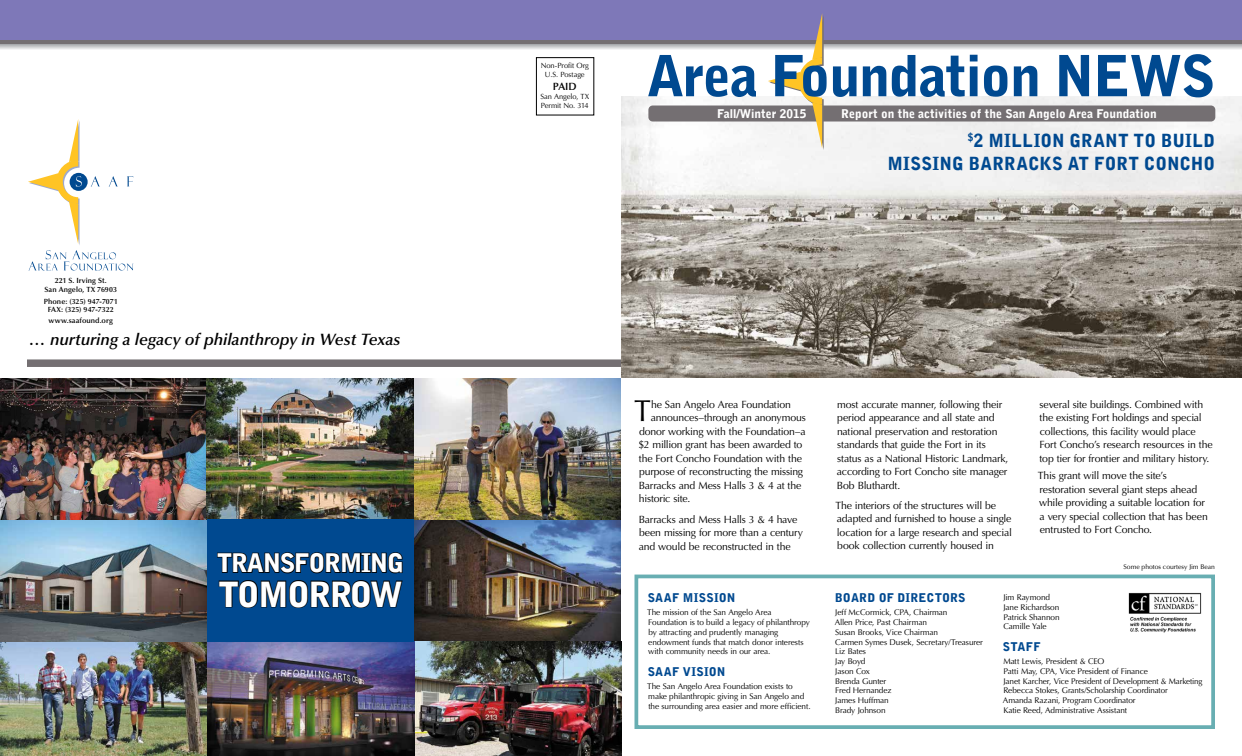
<style>
.page{position:relative;width:1242px;height:756px;background:#fff}
.page>*{position:absolute;margin:0;border:0;box-sizing:border-box;transform-origin:0 0}
.t1{font:900 56.25px "Bell Gothic";letter-spacing:-.025em;color:#004990}
.t2{font:900 34.5px "Bell Gothic";letter-spacing:-.05em;color:#fff}
.t3{font:30.22px "Optima";color:#000}
.t4{font:900 25.5px "Bell Gothic";letter-spacing:-.05em;color:#fff}
.t5{font:900 18px/22.5px "Bell Gothic";letter-spacing:.01em;color:#004990;text-align:right}
.t6{font:italic 600 16.5px "Optima";letter-spacing:-.005em;color:#000}
.t7{font:900 12px "Bell Gothic";color:#fff}
.t8{font:900 12px "Bell Gothic";letter-spacing:.02em;color:#004990}
.t9{font:10.5px/13.5px "Optima";letter-spacing:-.015em;color:#000}
.t10{font:600 10.5px "Optima";color:#000}
.t11{font:8.25px/9.8px "Optima";letter-spacing:-.015em;color:#000}
.t12{font:600 7.5px/8.6px "Optima";letter-spacing:.005em;color:#000;text-align:center}
.t13{font:7.5px/9px "Optima";letter-spacing:-.005em;color:#000;text-align:center}
.t14{font:6.75px "Optima";color:#000}
</style>
<div class="page">
<div style="left:27px;top:359px;width:594px;height:8px;background:#746f72"></div>
<svg style="left:28px;top:119px;width:106px;height:152px"></svg>
<div style="left:634px;top:575px;width:581px;height:154px;border:4px solid #68aeb2"></div>
<img style="left:1128px;top:593px;width:74px;height:40px">
<img style="left:0;top:378px;width:621px;height:142px">
<img style="left:414px;top:520px;width:207px;height:236px">
<img style="left:0;top:642px;width:414px;height:114px">
<img style="left:0;top:520px;width:207px;height:122px">
<img style="left:621px;top:96px;width:621px;height:282px">
<div style="left:207px;top:519px;width:207px;height:123px;background:#004990"></div>
<svg style="left:217px;top:552px;width:186px;height:56px"></svg>
<div style="left:536px;top:57px;width:58px;height:58px;border:1px solid #000"></div>
<div style="left:0;top:0;width:1242px;height:41px;background:#7e78b8"></div>
<svg style="left:0;top:44px;width:1242px;height:5px;background:#c6c7c9"></svg>
<hr style="left:0;top:40px;width:1242px;height:4px;background:#746f72">
<div style="left:648px;top:106px;width:567px;height:16px;background:#746f72;border-radius:4px"></div>
<svg style="left:768px;top:13px;width:56px;height:137px"></svg>
<p class="t12" style="left:44px;top:276px;width:74px">221 S. Irving St.<br>San Angelo, TX 76903</p>
<p class="t12" style="left:44px;top:297px;width:75px">Phone: (325) 947-7071<br>FAX: (325) 947-7322</p>
<p class="t12" style="left:48px;top:316px;width:66px">www.saafound.org</p>
<h3 class="t6" style="left:29px;top:330px;width:373px">… nurturing a legacy of philanthropy in West Texas</h3>
<h3 class="t4" style="left:217px;top:548px;width:189px">TRANSFORMING</h3>
<h2 class="t2" style="left:218px;top:574px;width:186px">TOMORROW</h2>
<p class="t13" style="left:541px;top:61px;width:50px">Non-Profit Org<br>U.S. Postage</p>
<p class="t10" style="left:553px;top:81px;width:25px">PAID</p>
<p class="t13" style="left:540px;top:92px;width:50px;text-align:left">San Angelo, TX<br>Permit No. 314</p>
<h1 class="t1" style="left:647px;top:43px;width:570px">Area Foundation NEWS</h1>
<p class="t7" style="left:717px;top:106px;width:91px">Fall/Winter 2015</p>
<p class="t7" style="left:841px;top:106px;width:317px">Report on the activities of the San Angelo Area Foundation</p>
<h3 class="t5" style="left:887px;top:130px;width:329px"><sup>$</sup>2 MILLION GRANT TO BUILD<br>MISSING BARRACKS AT FORT CONCHO</h3>
<h3 class="t3" style="left:634px;top:394px;width:18px">T</h3>
<p class="t9" style="left:651px;top:398px;width:141px">he San Angelo Area Foundation</p>
<p class="t9" style="left:651px;top:411px;width:156px">announces–through an anonymous</p>
<p class="t9" style="left:639px;top:425px;width:168px">donor working with the Foundation–a</p>
<p class="t9" style="left:638px;top:438px;width:165px">$2 million grant has been awarded to</p>
<p class="t9" style="left:639px;top:452px;width:165px">the Fort Concho Foundation with the</p>
<p class="t9" style="left:639px;top:465px;width:166px">purpose of reconstructing the missing</p>
<p class="t9" style="left:639px;top:479px;width:164px">Barracks and Mess Halls 3 &amp; 4 at the</p>
<p class="t9" style="left:639px;top:492px;width:53px">historic site.</p>
<p class="t9" style="left:639px;top:512px;width:166px">Barracks and Mess Halls 3 &amp; 4 have been missing for more than a century and would be reconstructed in the</p>
<p class="t8" style="left:648px;top:591px;width:89px">SAAF MISSION</p>
<p class="t11" style="left:647px;top:608px;width:164px">The mission of the San Angelo Area Foundation is to build a legacy of philanthropy by attracting and prudently managing endowment funds that match donor interests with community needs in our area.</p>
<p class="t8" style="left:648px;top:665px;width:79px">SAAF VISION</p>
<p class="t11" style="left:647px;top:682px;width:165px">The San Angelo Area Foundation exists to make philanthropic giving in San Angelo and the surrounding area easier and more efficient.</p>
<p class="t9" style="left:837px;top:397px;width:173px">most accurate manner, following their period appearance and all state and national preservation and restoration standards that guide the Fort in its status as a National Historic Landmark, according to Fort Concho site manager Bob Bluthardt.</p>
<p class="t9" style="left:835px;top:499px;width:178px">The interiors of the structures will be adapted and furnished to house a single location for a large research and special book collection currently housed in</p>
<p class="t9" style="left:1039px;top:397px;width:175px">several site buildings. Combined with the existing Fort holdings and special collections, this facility would place Fort Concho’s research resources in the top tier for frontier and military history.</p>
<p class="t9" style="left:1038px;top:469px;width:171px">This grant will move the site’s restoration several giant steps ahead while providing a suitable location for a very special collection that has been entrusted to Fort Concho.</p>
<p class="t14" style="left:1124px;top:563px;width:93px">Some photos courtesy Jim Bean</p>
<p class="t8" style="left:835px;top:591px;width:132px">BOARD OF DIRECTORS</p>
<p class="t11" style="left:835px;top:608px;width:150px">Jeff McCormick, CPA, Chairman<br>Allen Price, Past Chairman<br>Susan Brooks, Vice Chairman<br>Carmen Symes Dusek, Secretary/Treasurer<br>Liz Bates<br>Jay Boyd<br>Jason Cox<br>Brenda Gunter<br>Fred Hernandez<br>James Huffman<br>Brady Johnson</p>
<p class="t11" style="left:1003px;top:593px;width:58px">Jim Raymond<br>Jane Richardson<br>Patrick Shannon<br>Camille Yale</p>
<p class="t8" style="left:1003px;top:640px;width:39px">STAFF</p>
<p class="t11" style="left:1003px;top:657px;width:201px">Matt Lewis, President &amp; CEO<br>Patti May, CPA, Vice President of Finance<br>Janet Karcher, Vice President of Development &amp; Marketing Rebecca Stokes, Grants/Scholarship Coordinator<br>Amanda Razani, Program Coordinator<br>Katie Reed, Administrative Assistant</p>
</div>
